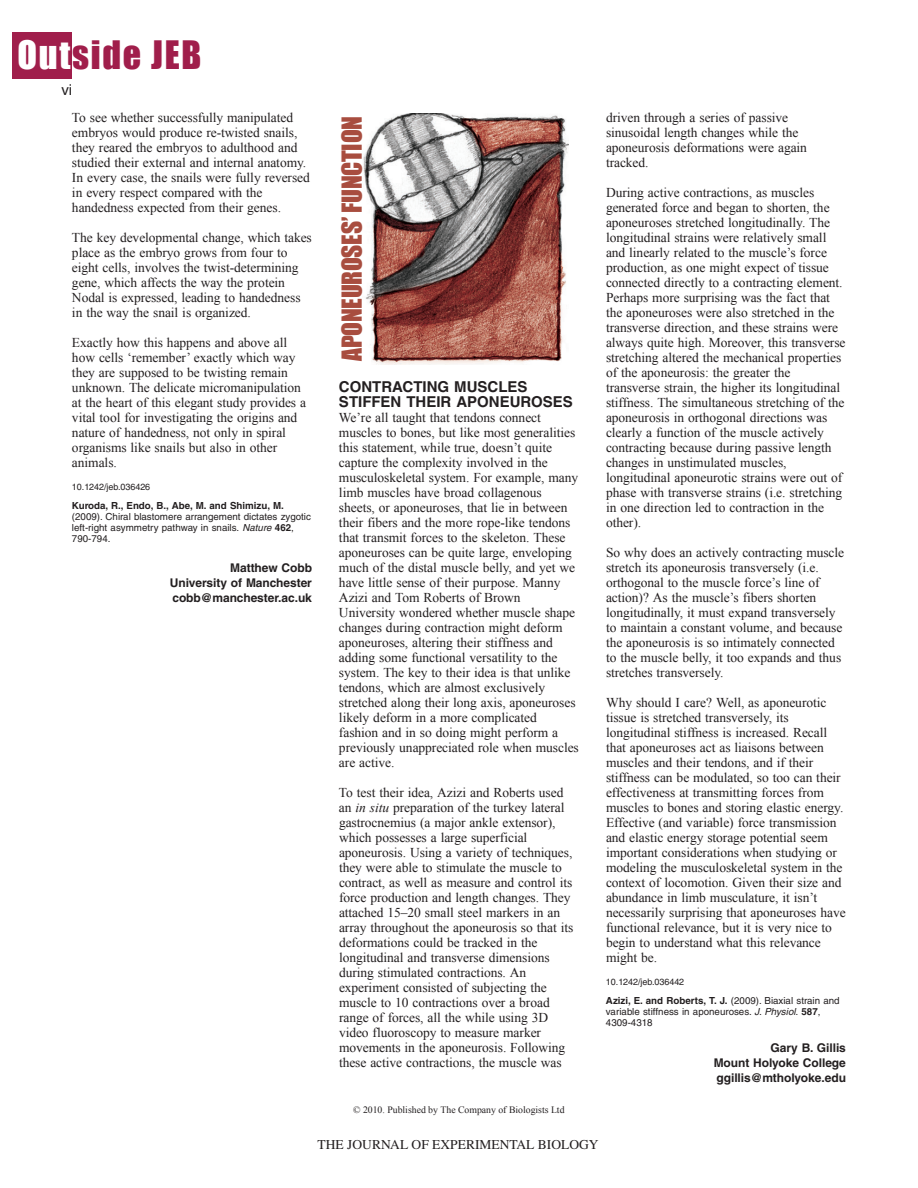
<style>
.page{position:relative;width:918px;height:1188px;background:#fff}
.page>*{position:absolute;margin:0;border:0;box-sizing:border-box;transform-origin:0 0}
.t1{font:36px "Impact";letter-spacing:.05em;color:#a01e4b}
.t2{font:25.5px "Impact";letter-spacing:-.01em;color:#a84d3f}
.t3{font:700 15px/15px "Helvetica";color:#231f20}
.t4{font:15px "Helvetica";color:#231f20}
.t5{font:13.5px/15px "Times New Roman";letter-spacing:-.005em;color:#231f20}
.t6{font:13.5px "Times";color:#231f20}
.t7{font:700 12px/15px "Helvetica";letter-spacing:-.005em;color:#231f20;text-align:justify}
.t8{font:9.75px/11.2px "Helvetica";color:#231f20}
.t9{font:9.75px "Times New Roman";color:#231f20}
.t10{font:700 9.75px "Helvetica";color:#231f20}
.t11{font:9px "Helvetica";letter-spacing:-.005em;color:#231f20}
.s1{color:#fff}
.s2{font-style:italic}
.s3{font-weight:700}
</style>
<div class="page">
<div style="left:12px;top:32px;width:60px;height:46px;background:#a01e4b"></div>
<img style="left:363px;top:113px;width:206px;height:252px">
<h1 class="t1" style="left:17px;top:33px;width:185px"><span class="s1">Out</span>side JEB</h1>
<p class="t4" style="left:61px;top:84px;width:12px">vi</p>
<p class="t5" style="left:72px;top:110px;width:239px">To see whether successfully manipulated embryos would produce re-twisted snails, they reared the embryos to adulthood and studied their external and internal anatomy.<br>In every case, the snails were fully reversed in every respect compared with the handedness expected from their genes.</p>
<p class="t5" style="left:72px;top:230px;width:241px">The key developmental change, which takes place as the embryo grows from four to eight cells, involves the twist-determining gene, which affects the way the protein Nodal is expressed, leading to handedness in the way the snail is organized.</p>
<p class="t5" style="left:72px;top:335px;width:236px">Exactly how this happens and above all how cells ‘remember’ exactly which way they are supposed to be twisting remain unknown. The delicate micromanipulation at the heart of this elegant study provides a vital tool for investigating the origins and nature of handedness, not only in spiral organisms like snails but also in other animals.</p>
<p class="t11" style="left:72px;top:483px;width:80px">10.1242/jeb.036426</p>
<p class="t10" style="left:72px;top:502px;width:213px">Kuroda, R., Endo, B., Abe, M. and Shimizu, M.</p>
<p class="t8" style="left:72px;top:512px;width:241px">(2009). Chiral blastomere arrangement dictates zygotic left-right asymmetry pathway in snails. <span class="s2">Nature</span> <span class="s3">462</span>,<br>790-794.</p>
<p class="t7" style="left:170px;top:562px;width:144px;text-indent:60px">Matthew Cobb University of Manchester cobb@manchester.ac.uk</p>
<h2 class="t2" style="left:344px;top:361px;width:247px;rotate:-90deg">APONEUROSES’ FUNCTION</h2>
<p class="t3" style="left:339px;top:381px;width:235px">CONTRACTING MUSCLES<br>STIFFEN THEIR APONEUROSES</p>
<p class="t5" style="left:339px;top:410px;width:241px">We’re all taught that tendons connect muscles to bones, but like most generalities this statement, while true, doesn’t quite capture the complexity involved in the musculoskeletal system. For example, many limb muscles have broad collagenous sheets, or aponeuroses, that lie in between their fibers and the more rope-like tendons that transmit forces to the skeleton. These aponeuroses can be quite large, enveloping much of the distal muscle belly, and yet we have little sense of their purpose. Manny Azizi and Tom Roberts of Brown University wondered whether muscle shape changes during contraction might deform aponeuroses, altering their stiffness and adding some functional versatility to the system. The key to their idea is that unlike tendons, which are almost exclusively stretched along their long axis, aponeuroses likely deform in a more complicated fashion and in so doing might perform a previously unappreciated role when muscles are active.</p>
<p class="t5" style="left:339px;top:785px;width:236px">To test their idea, Azizi and Roberts used an <span class="s2">in situ</span> preparation of the turkey lateral gastrocnemius (a major ankle extensor), which possesses a large superficial aponeurosis. Using a variety of techniques, they were able to stimulate the muscle to contract, as well as measure and control its force production and length changes. They attached 15–20 small steel markers in an array throughout the aponeurosis so that its deformations could be tracked in the longitudinal and transverse dimensions during stimulated contractions. An experiment consisted of subjecting the muscle to 10 contractions over a broad range of forces, all the while using 3D video fluoroscopy to measure marker movements in the aponeurosis. Following these active contractions, the muscle was</p>
<p class="t5" style="left:606px;top:110px;width:203px">driven through a series of passive sinusoidal length changes while the aponeurosis deformations were again tracked.</p>
<p class="t5" style="left:606px;top:185px;width:241px">During active contractions, as muscles generated force and began to shorten, the aponeuroses stretched longitudinally. The longitudinal strains were relatively small and linearly related to the muscle’s force production, as one might expect of tissue connected directly to a contracting element.<br>Perhaps more surprising was the fact that the aponeuroses were also stretched in the transverse direction, and these strains were always quite high. Moreover, this transverse stretching altered the mechanical properties of the aponeurosis: the greater the transverse strain, the higher its longitudinal stiffness. The simultaneous stretching of the aponeurosis in orthogonal directions was clearly a function of the muscle actively contracting because during passive length changes in unstimulated muscles, longitudinal aponeurotic strains were out of phase with transverse strains (i.e. stretching in one direction led to contraction in the other).</p>
<p class="t5" style="left:606px;top:545px;width:240px">So why does an actively contracting muscle stretch its aponeurosis transversely (i.e. orthogonal to the muscle force’s line of action)? As the muscle’s fibers shorten longitudinally, it must expand transversely to maintain a constant volume, and because the aponeurosis is so intimately connected to the muscle belly, it too expands and thus stretches transversely.</p>
<p class="t5" style="left:606px;top:695px;width:241px">Why should I care? Well, as aponeurotic tissue is stretched transversely, its longitudinal stiffness is increased. Recall that aponeuroses act as liaisons between muscles and their tendons, and if their stiffness can be modulated, so too can their effectiveness at transmitting forces from muscles to bones and storing elastic energy.<br>Effective (and variable) force transmission and elastic energy storage potential seem important considerations when studying or modeling the musculoskeletal system in the context of locomotion. Given their size and abundance in limb musculature, it isn’t necessarily surprising that aponeuroses have functional relevance, but it is very nice to begin to understand what this relevance might be.</p>
<p class="t11" style="left:606px;top:978px;width:80px">10.1242/jeb.036442</p>
<p class="t8" style="left:606px;top:995px;width:235px"><span class="s3">Azizi, E. and Roberts, T. J.</span> (2009). Biaxial strain and variable stiffness in aponeuroses. <span class="s2">J. Physiol.</span> <span class="s3">587</span>,<br>4309-4318</p>
<p class="t7" style="left:714px;top:1042px;width:134px;text-indent:57px">Gary B. Gillis Mount Holyoke College ggillis@mtholyoke.edu</p>
<p class="t9" style="left:353px;top:1104px;width:213px">© 2010. Published by The Company of Biologists Ltd</p>
<p class="t6" style="left:318px;top:1137px;width:282px">THE JOURNAL OF EXPERIMENTAL BIOLOGY</p>
</div>
